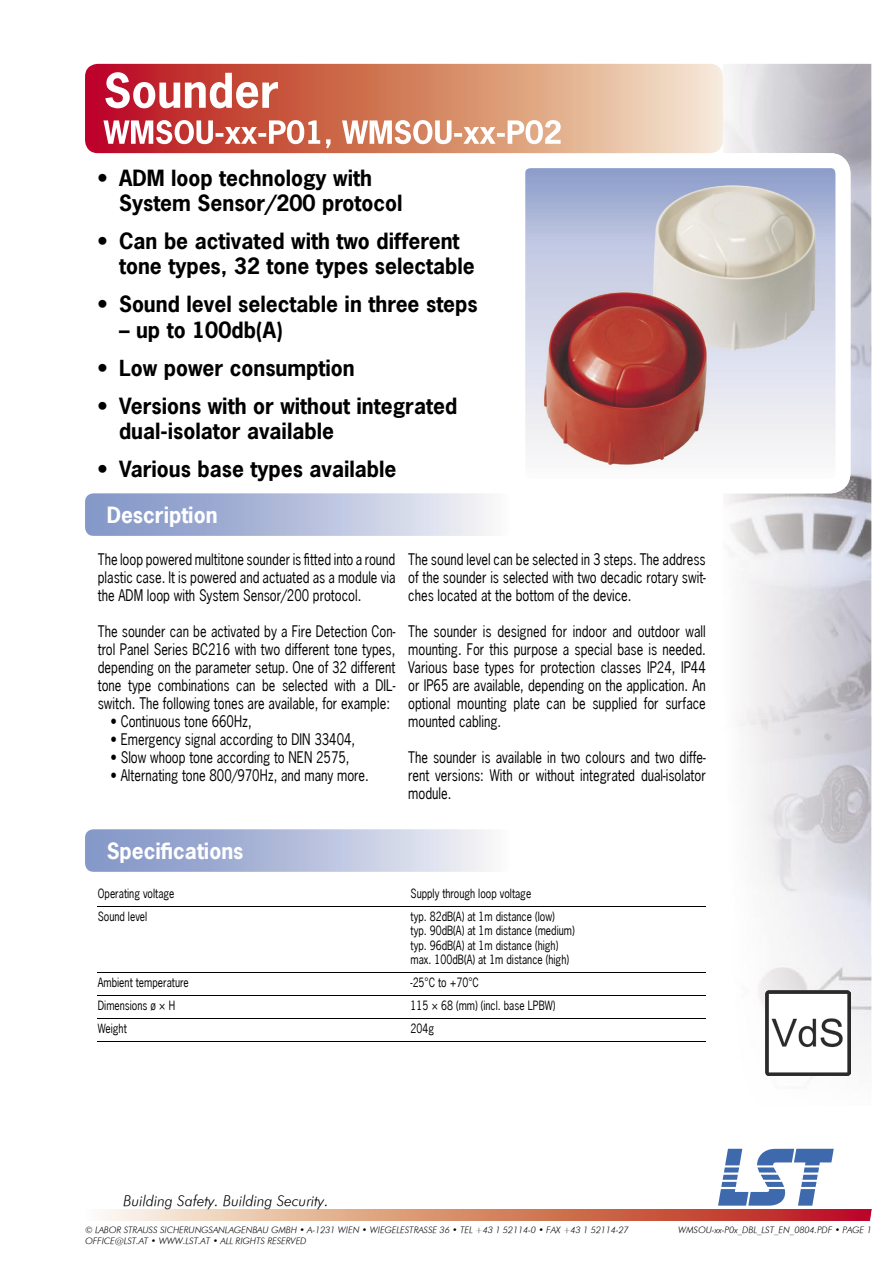
<style>
.page{position:relative;width:893px;height:1263px;background:#fff}
.page>*{position:absolute;margin:0;border:0;box-sizing:border-box;transform-origin:0 0}
.t1{font:84px "Logos";color:#3e69ac}
.t2{font:700 45px "News Gothic";color:#fff}
.t3{font:700 30px "News Gothic";color:#fff}
.t4{font:700 21px/25.2px "News Gothic";color:#000}
.t5{font:700 21px "News Gothic";color:#fff}
.t6{font:15px/18px "News Gothic";color:#000;text-align:justify;scale:.86 1}
.t7{font:15px "Futura Light LST";color:#000}
.t8{font:12px/14.4px "News Gothic";color:#000;scale:.86 1}
.t9{font:9px/10.8px "Futura Light LST";color:#000}
</style>
<div class="page">
<img style="left:724px;top:64px;width:148px;height:1015px">
<svg style="left:103px;top:1210px;width:763px;height:10px;background:#d6856f"></svg>
<svg style="left:866px;top:1209px;width:6px;height:12px"></svg>
<svg style="left:510px;top:153px;width:340px;height:340px"></svg>
<div style="left:85px;top:493px;width:425px;height:43px;background:linear-gradient(to right,#7a8ec3,#f5f4f7);border-radius:9px"></div>
<svg style="left:85px;top:64px;width:638px;height:89px;background:#da9179"></svg>
<div style="left:105px;top:72px;width:173px;height:36px;background:linear-gradient(to right,#bc0a28,#c65838)"></div>
<div style="left:103px;top:120px;width:458px;height:29px;background:linear-gradient(to right,#b9121b,#e0b480)"></div>
<div style="left:85px;top:829px;width:425px;height:43px;background:linear-gradient(to right,#7a8ec3,#f5f4f7);border-radius:9px"></div>
<hr style="left:98px;top:907px;width:608px;height:1px;background:#000">
<hr style="left:98px;top:973px;width:608px;height:1px;background:#000">
<hr style="left:98px;top:996px;width:608px;height:1px;background:#000">
<hr style="left:98px;top:1018px;width:608px;height:1px;background:#000">
<hr style="left:98px;top:1041px;width:608px;height:1px;background:#000">
<img style="left:765px;top:991px;width:85px;height:85px">
<h2 class="t2" style="left:104px;top:61px;width:177px">Sounder</h2>
<h3 class="t3" style="left:104px;top:113px;width:460px">WMSOU-xx-P01, WMSOU-xx-P02</h3>
<h3 class="t4" style="left:119px;top:165px;width:285px;text-indent:-21px">• ADM loop technology with<br>System Sensor/200 protocol</h3>
<h3 class="t4" style="left:119px;top:228px;width:357px;text-indent:-21px">• Can be activated with two different tone types, 32 tone types selectable</h3>
<h3 class="t4" style="left:98px;top:292px;width:381px">• Sound level selectable in three steps</h3>
<h3 class="t4" style="left:119px;top:317px;width:166px">– up to 100db(A)</h3>
<h3 class="t4" style="left:98px;top:355px;width:258px">• Low power consumption</h3>
<h3 class="t4" style="left:119px;top:393px;width:340px;text-indent:-21px">• Versions with or without integrated dual-isolator available</h3>
<h3 class="t4" style="left:98px;top:456px;width:300px">• Various base types available</h3>
<h3 class="t5" style="left:107px;top:501px;width:112px">Description</h3>
<p class="t6" style="left:98px;top:550px;width:348px">The loop powered multitone sounder is fitted into a round plastic case. It is powered and actuated as a module via the ADM loop with System Sensor/200 protocol.</p>
<p class="t6" style="left:98px;top:622px;width:348px">The sounder can be activated by a Fire Detection Con&shy;trol Panel Series BC216 with two different tone types, depending on the parameter setup. One of 32 different tone type combinations can be selected with a DIL&shy;switch. The following tones are available, for example:</p>
<p class="t6" style="left:111px;top:712px;width:166px">• Continuous tone 660Hz,</p>
<p class="t6" style="left:111px;top:730px;width:286px">• Emergency signal according to DIN 33404,</p>
<p class="t6" style="left:111px;top:748px;width:279px">• Slow whoop tone according to NEN 2575,</p>
<p class="t6" style="left:111px;top:766px;width:302px">• Alternating tone 800/970Hz, and many more.</p>
<p class="t6" style="left:408px;top:550px;width:348px">The sound level can be selected in 3 steps. The address of the sounder is selected with two decadic rotary swit&shy;ches located at the bottom of the device.</p>
<p class="t6" style="left:408px;top:622px;width:348px">The sounder is designed for indoor and outdoor wall mounting. For this purpose a special base is needed.<br>Various base types for protection classes IP24, IP44 or IP65 are available, depending on the application. An optional mounting plate can be supplied for surface mounted cabling.</p>
<p class="t6" style="left:408px;top:748px;width:348px">The sounder is available in two colours and two diffe&shy;rent versions: With or without integrated dual-isolator module.</p>
<h3 class="t5" style="left:107px;top:837px;width:138px">Specifications</h3>
<p class="t8" style="left:98px;top:886px;width:91px">Operating voltage</p>
<p class="t8" style="left:411px;top:886px;width:142px">Supply through loop voltage</p>
<p class="t8" style="left:98px;top:909px;width:59px">Sound level</p>
<p class="t8" style="left:411px;top:909px;width:192px">typ. 82dB(A) at 1m distance (low)<br>typ. 90dB(A) at 1m distance (medium) typ. 96dB(A) at 1m distance (high) max. 100dB(A) at 1m distance (high)</p>
<p class="t8" style="left:98px;top:975px;width:107px">Ambient temperature</p>
<p class="t8" style="left:411px;top:975px;width:81px">-25°C to +70°C</p>
<p class="t8" style="left:98px;top:998px;width:91px">Dimensions ø × H</p>
<p class="t8" style="left:411px;top:998px;width:170px">115 × 68 (mm) (incl. base LPBW)</p>
<p class="t8" style="left:98px;top:1021px;width:35px">Weight</p>
<p class="t8" style="left:411px;top:1021px;width:29px">204g</p>
<p class="t7" style="left:123px;top:1191px;width:207px">Building Safety. Building Security.</p>
<p class="t9" style="left:85px;top:1225px;width:545px">© LABOR STRAUSS SICHERUNGSANLAGENBAU GMBH • A-1231 WIEN • WIEGELESTRASSE 36 • TEL +43 1 52114-0 • FAX +43 1 52114-27<br>OFFICE@LST.AT • WWW.LST.AT • ALL RIGHTS RESERVED</p>
<h1 class="t1" style="left:719px;top:1138px;width:118px">A</h1>
<p class="t9" style="left:678px;top:1225px;width:195px">WMSOU-xx-P0x_DBL_LST_EN_0804.PDF • PAGE 1</p>
</div>
